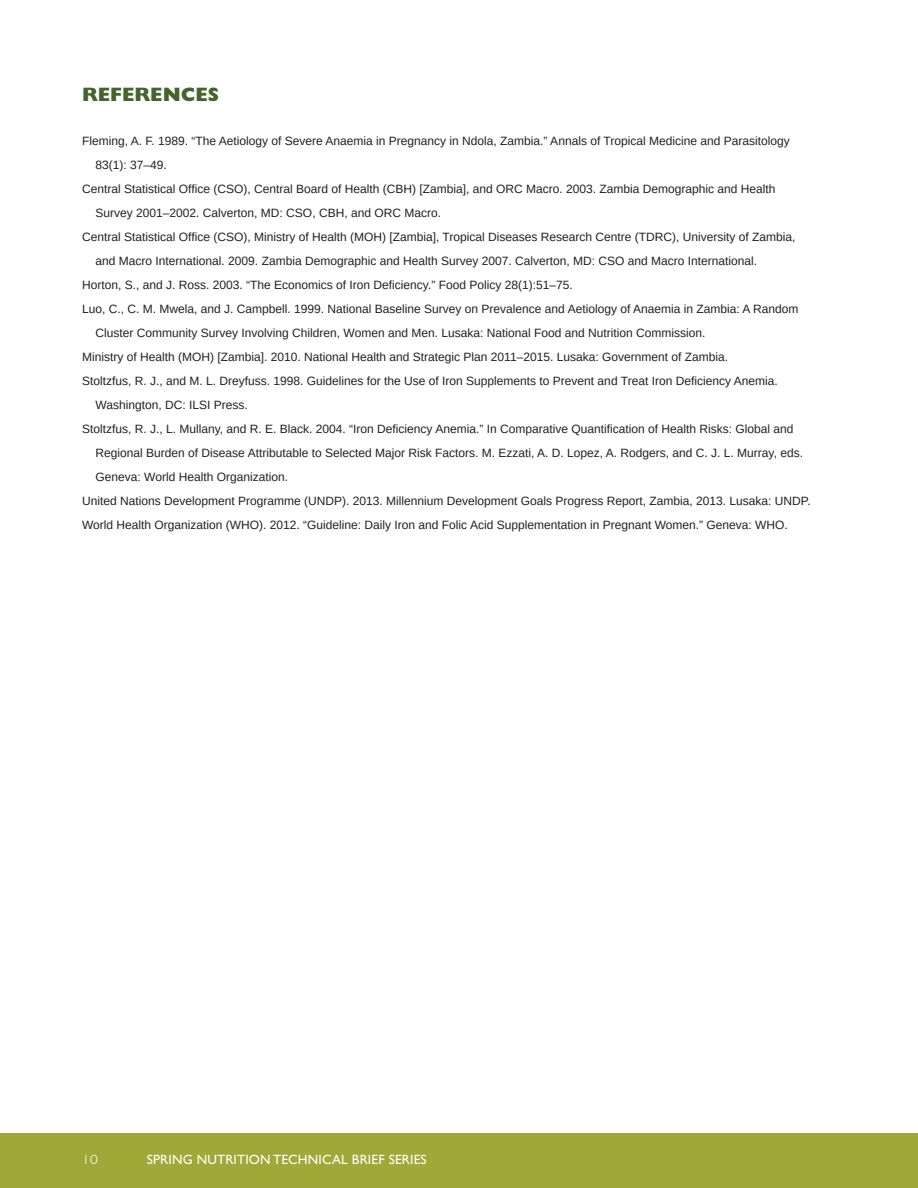
<style>
.page{position:relative;width:918px;height:1188px;background:#fff}
.page>*{position:absolute;margin:0;border:0;box-sizing:border-box;transform-origin:0 0}
.subhead_1{font:800 19.5px "Gill Sans Std";color:#45642c}
.t1{font:13.5px "Gill Sans Std";letter-spacing:.01em;color:#fff}
.t2{font:300 13.5px "Gill Sans Std";color:#fff;scale:1.15 1}
.references{font:12px/24px "Arimo";color:#231f20}
</style>
<div class="page">
<div style="left:0;top:1133px;width:918px;height:55px;background:#a0a837"></div>
<h1 class="subhead_1" style="left:82px;top:83px;width:139px">REFERENCES</h1>
<p class="references" style="left:96px;top:129px;width:696px;text-indent:-14px">Fleming, A. F. 1989. “The Aetiology of Severe Anaemia in Pregnancy in Ndola, Zambia.” Annals of Tropical Medicine and Parasitology<br>83(1): 37–49.</p>
<p class="references" style="left:96px;top:177px;width:682px;text-indent:-14px">Central Statistical Office (CSO), Central Board of Health (CBH) [Zambia], and ORC Macro. 2003. Zambia Demographic and Health<br>Survey 2001–2002. Calverton, MD: CSO, CBH, and ORC Macro.</p>
<p class="references" style="left:96px;top:225px;width:701px;text-indent:-14px">Central Statistical Office (CSO), Ministry of Health (MOH) [Zambia], Tropical Diseases Research Centre (TDRC), University of Zambia, and Macro International. 2009. Zambia Demographic and Health Survey 2007. Calverton, MD: CSO and Macro International.</p>
<p class="references" style="left:82px;top:273px;width:492px">Horton, S., and J. Ross. 2003. “The Economics of Iron Deficiency.” Food Policy 28(1):51–75.</p>
<p class="references" style="left:96px;top:297px;width:704px;text-indent:-14px">Luo, C., C. M. Mwela, and J. Campbell. 1999. National Baseline Survey on Prevalence and Aetiology of Anaemia in Zambia: A Random<br>Cluster Community Survey Involving Children, Women and Men. Lusaka: National Food and Nutrition Commission.</p>
<p class="references" style="left:82px;top:345px;width:648px">Ministry of Health (MOH) [Zambia]. 2010. National Health and Strategic Plan 2011–2015. Lusaka: Government of Zambia.</p>
<p class="references" style="left:96px;top:369px;width:684px;text-indent:-14px">Stoltzfus, R. J., and M. L. Dreyfuss. 1998. Guidelines for the Use of Iron Supplements to Prevent and Treat Iron Deficiency Anemia.<br>Washington, DC: ILSI Press.</p>
<p class="references" style="left:96px;top:417px;width:709px;text-indent:-14px">Stoltzfus, R. J., L. Mullany, and R. E. Black. 2004. “Iron Deficiency Anemia.” In Comparative Quantification of Health Risks: Global and<br>Regional Burden of Disease Attributable to Selected Major Risk Factors. M. Ezzati, A. D. Lopez, A. Rodgers, and C. J. L. Murray, eds.<br>Geneva: World Health Organization.</p>
<p class="references" style="left:82px;top:489px;width:730px">United Nations Development Programme (UNDP). 2013. Millennium Development Goals Progress Report, Zambia, 2013. Lusaka: UNDP.</p>
<p class="references" style="left:82px;top:513px;width:707px">World Health Organization (WHO). 2012. “Guideline: Daily Iron and Folic Acid Supplementation in Pregnant Women.” Geneva: WHO.</p>
<p class="t2" style="left:82px;top:1152px;width:15px">10</p>
<p class="t1" style="left:147px;top:1151px;width:281px">SPRING NUTRITION TECHNICAL BRIEF SERIES</p>
</div>
